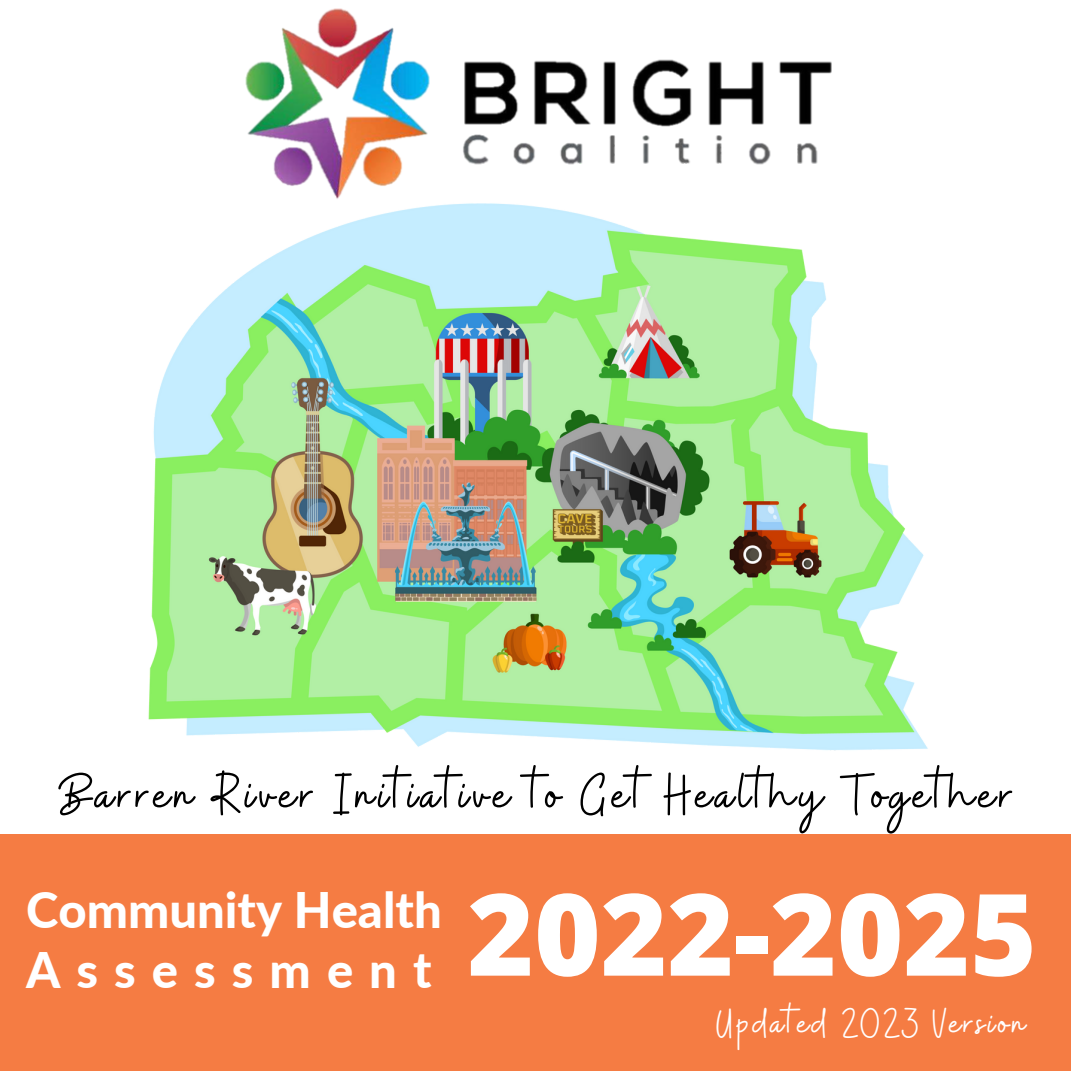
<style>
.page{position:relative;width:1071px;height:1071px;background:#fff}
.page>*{position:absolute;margin:0;border:0;box-sizing:border-box;transform-origin:0 0}
.t1{font:800 113.75px "Open Sans";color:#fff}
.t2{font:59.5px "Buffalo";letter-spacing:.07em;color:#000}
.t3{font:800 49px "Lato";color:#fff}
.t4{font:800 49px "Lato";letter-spacing:.33em;color:#fff}
.t5{font:42.18px "Buffalo";letter-spacing:.07em;color:#fff}
</style>
<div class="page">
<img style="left:148px;top:237px;width:780px;height:514px">
<img style="left:245px;top:8px;width:587px;height:229px">
<div style="left:0;top:834px;width:1071px;height:237px;background:#f57c43"></div>
<p class="t2" style="left:58px;top:756px;width:956px">Barren River Initiative to Get Healthy Together</p>
<p class="t3" style="left:26px;top:880px;width:417px">Community Health</p>
<p class="t4" style="left:26px;top:940px;width:407px">Assessment</p>
<p class="t1" style="left:468px;top:854px;width:571px">2022-2025</p>
<p class="t5" style="left:716px;top:995px;width:311px">Updated 2023 Version</p>
</div>
